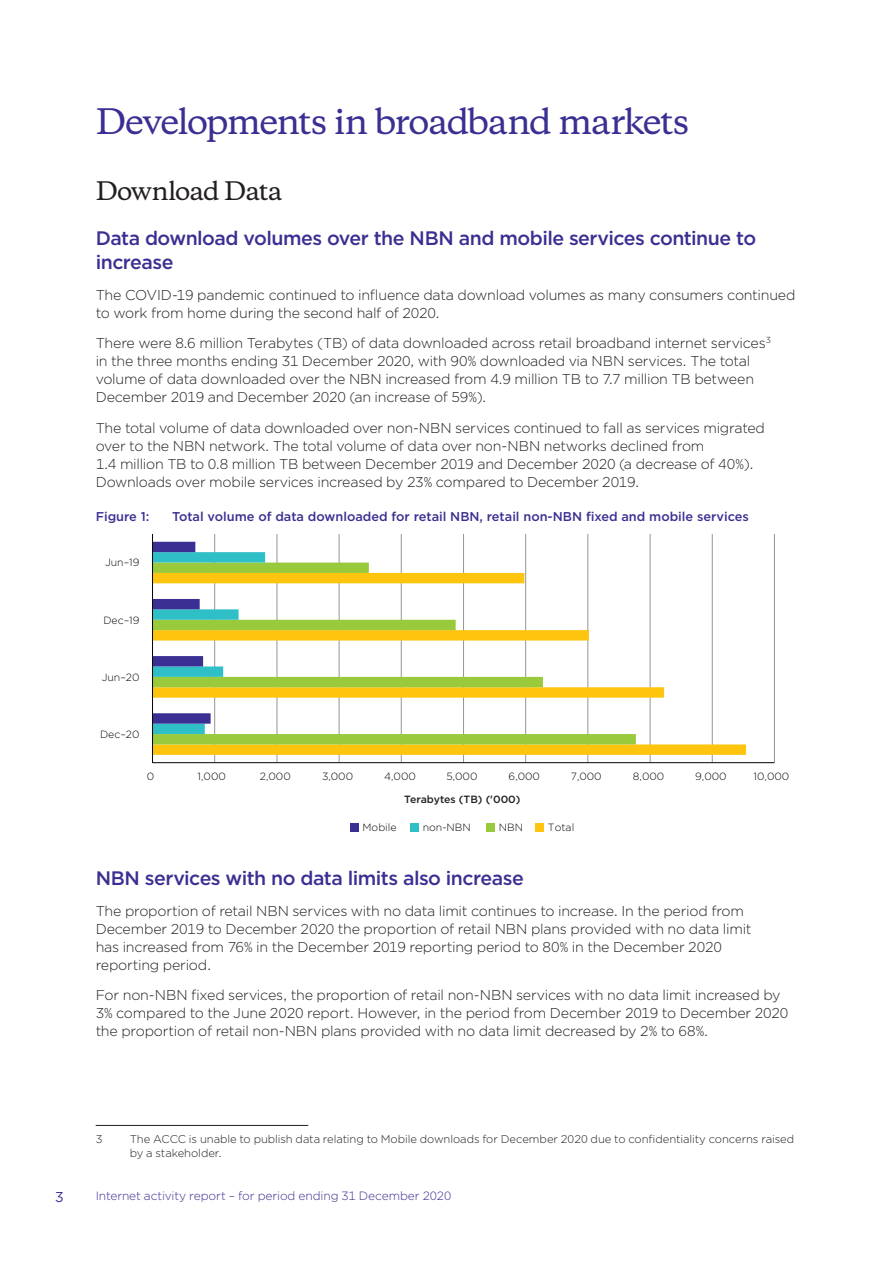
<style>
.page{position:relative;width:893px;height:1263px;background:#fff}
.page>*{position:absolute;margin:0;border:0;box-sizing:border-box;transform-origin:0 0}
._02_Heading_1{font:500 33px "Copernicus";letter-spacing:-.045em;color:#3a2f92}
._02_Heading_2{font:500 24px "Copernicus";letter-spacing:-.04em;color:#231f20}
._02_Heading_3{font:500 19.5px/24px "Gotham";letter-spacing:-.025em;color:#3a2f92}
._01_Body_text{font:300 14.25px/18px "Gotham";letter-spacing:-.015em;color:#231f20}
.t1{font:14.25px "Gotham";color:#3a2f92}
._02_Figure_Heading{font:500 12.75px "Gotham";color:#3a2f92}
.t2{font:300 12px "Gotham";letter-spacing:-.005em;color:#3a2f92}
._01_Footnote{font:300 11.25px/13.5px "Gotham";letter-spacing:-.005em;color:#231f20}
.t3{font:300 10.5px "Gotham";color:#040503}
.t4{font:500 10.5px "Gotham";color:#231f20}
</style>
<div class="page">
<div style="left:350px;top:823px;width:9px;height:9px;background:#3a2f92"></div>
<div style="left:410px;top:823px;width:9px;height:9px;background:#2fbfc6"></div>
<div style="left:487px;top:823px;width:8px;height:9px;background:#99ca3b"></div>
<div style="left:535px;top:823px;width:9px;height:9px;background:#fec40e"></div>
<svg style="left:152px;top:533px;width:623px;height:230px"></svg>
<hr style="left:96px;top:1125px;width:212px;height:1px;background:#231f20">
<h1 class="_02_Heading_1" style="left:96px;top:93px;width:595px">Developments in broadband markets</h1>
<h2 class="_02_Heading_2" style="left:96px;top:170px;width:188px">Download Data</h2>
<h2 class="_02_Heading_3" style="left:96px;top:226px;width:662px">Data download volumes over the NBN and mobile services continue to increase</h2>
<p class="_01_Body_text" style="left:96px;top:285px;width:701px">The COVID-19 pandemic continued to influence data download volumes as many consumers continued to work from home during the second half of 2020.</p>
<p class="_01_Body_text" style="left:96px;top:334px;width:677px">There were 8.6 million Terabytes (TB) of data downloaded across retail broadband internet services<sup>3 </sup>in the three months ending 31 December 2020, with 90% downloaded via NBN services. The total volume of data downloaded over the NBN increased from 4.9 million TB to 7.7 million TB between December 2019 and December 2020 (an increase of 59%).</p>
<p class="_01_Body_text" style="left:96px;top:419px;width:671px">The total volume of data downloaded over non-NBN services continued to fall as services migrated over to the NBN network. The total volume of data over non-NBN networks declined from<br>1.4 million TB to 0.8 million TB between December 2019 and December 2020 (a decrease of 40%).<br>Downloads over mobile services increased by 23% compared to December 2019.</p>
<p class="_02_Figure_Heading" style="left:96px;top:508px;width:55px">Figure 1:</p>
<p class="_02_Figure_Heading" style="left:172px;top:508px;width:578px">Total volume of data downloaded for retail NBN, retail non-NBN fixed and mobile services</p>
<p class="t3" style="left:105px;top:556px;width:36px">Jun–19</p>
<p class="t3" style="left:103px;top:613px;width:38px">Dec–19</p>
<p class="t3" style="left:102px;top:670px;width:39px">Jun–20</p>
<p class="t3" style="left:100px;top:727px;width:41px">Dec–20</p>
<p class="t3" style="left:147px;top:769px;width:9px">0</p>
<p class="t3" style="left:198px;top:769px;width:30px">1,000</p>
<p class="t3" style="left:260px;top:769px;width:32px">2,000</p>
<p class="t3" style="left:322px;top:769px;width:33px">3,000</p>
<p class="t3" style="left:384px;top:769px;width:33px">4,000</p>
<p class="t3" style="left:446px;top:769px;width:33px">5,000</p>
<p class="t3" style="left:509px;top:769px;width:33px">6,000</p>
<p class="t3" style="left:571px;top:769px;width:32px">7,000</p>
<p class="t3" style="left:633px;top:769px;width:33px">8,000</p>
<p class="t3" style="left:695px;top:769px;width:33px">9,000</p>
<p class="t3" style="left:754px;top:769px;width:37px">10,000</p>
<p class="t4" style="left:404px;top:792px;width:118px">Terabytes (TB) ('000)</p>
<p class="t3" style="left:362px;top:821px;width:36px">Mobile</p>
<p class="t3" style="left:423px;top:821px;width:50px">non-NBN</p>
<p class="t3" style="left:499px;top:821px;width:26px">NBN</p>
<p class="t3" style="left:548px;top:821px;width:28px">Total</p>
<h2 class="_02_Heading_3" style="left:96px;top:866px;width:430px">NBN services with no data limits also increase</h2>
<p class="_01_Body_text" style="left:96px;top:901px;width:657px">The proportion of retail NBN services with no data limit continues to increase. In the period from December 2019 to December 2020 the proportion of retail NBN plans provided with no data limit has increased from 76% in the December 2019 reporting period to 80% in the December 2020 reporting period.</p>
<p class="_01_Body_text" style="left:96px;top:986px;width:694px">For non-NBN fixed services, the proportion of retail non-NBN services with no data limit increased by<br>3% compared to the June 2020 report. However, in the period from December 2019 to December 2020 the proportion of retail non-NBN plans provided with no data limit decreased by 2% to 68%.</p>
<p class="_01_Footnote" style="left:96px;top:1132px;width:8px">3</p>
<p class="_01_Footnote" style="left:130px;top:1132px;width:666px">The ACCC is unable to publish data relating to Mobile downloads for December 2020 due to confidentiality concerns raised by a stakeholder.</p>
<p class="t1" style="left:55px;top:1188px;width:10px">3</p>
<p class="t2" style="left:96px;top:1188px;width:357px">Internet activity report – for period ending 31 December 2020</p>
</div>
